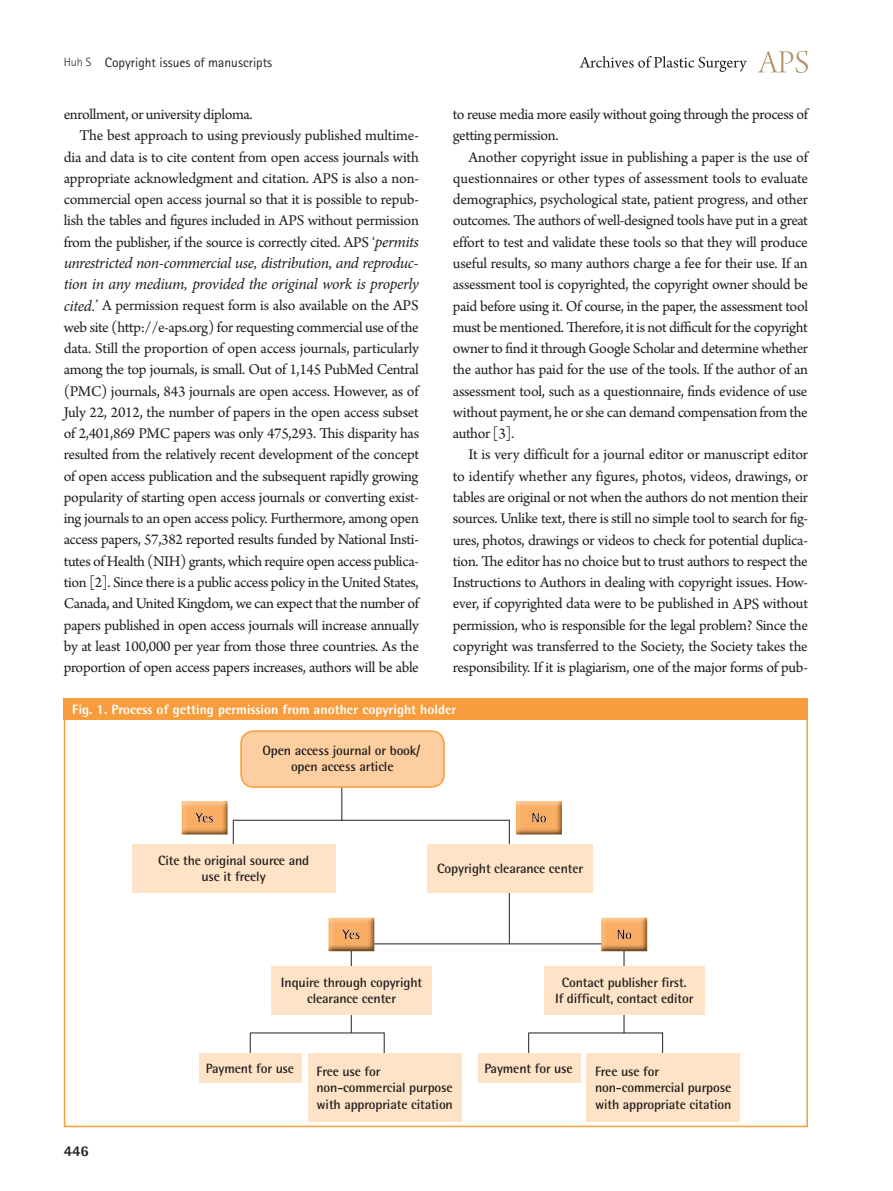
<style>
.page{position:relative;width:893px;height:1191px;background:#fff}
.page>*{position:absolute;margin:0;border:0;box-sizing:border-box;transform-origin:0 0}
.t1{font:15.75px/21.3px "Arno Pro";letter-spacing:-.02em;color:#231f20;text-align:justify}
.t2{font:italic 15.75px/21.3px "Minion Pro";letter-spacing:-.03em;color:#231f20}
.t3{font:800 15px "Rotis Semi Sans Std";color:#231f20}
.t4{font:700 13.5px/16.5px "Rotis Semi Sans Std";letter-spacing:-.01em;color:#231f20;text-align:center}
.t5{font:800 13.5px "Rotis Semi Sans Std";color:#fff}
.t6{font:13.5px "Rotis Sans Serif Std";color:#231f20}
.s1{font-weight:300;font-size:12px}
.s2{font-family:"Minion Pro";font-style:italic}
.s3{font-family:"Minion Pro"}
</style>
<div class="page">
<svg style="left:757px;top:51px;width:51px;height:22px"></svg>
<svg style="left:579px;top:56px;width:168px;height:16px"></svg>
<hr style="left:233px;top:820px;width:1px;height:35px;background:#231f20">
<hr style="left:351px;top:944px;width:1px;height:89px;background:#231f20">
<hr style="left:250px;top:1033px;width:1px;height:35px;background:#231f20">
<hr style="left:528px;top:1033px;width:1px;height:35px;background:#231f20">
<hr style="left:384px;top:1032px;width:1px;height:36px;background:#231f20">
<hr style="left:662px;top:1032px;width:1px;height:36px;background:#231f20">
<hr style="left:624px;top:943px;width:1px;height:90px;background:#231f20">
<hr style="left:509px;top:820px;width:1px;height:123px;background:#231f20">
<hr style="left:341px;top:763px;width:1px;height:57px;background:#231f20">
<hr style="left:233px;top:820px;width:277px;height:1px;background:#231f20">
<hr style="left:351px;top:943px;width:273px;height:1px;background:#231f20">
<hr style="left:250px;top:1032px;width:135px;height:1px;background:#231f20">
<hr style="left:528px;top:1032px;width:135px;height:1px;background:#231f20">
<div style="left:241px;top:731px;width:203px;height:56px;background:#fdcfa0;border-radius:13px"></div>
<div style="left:240px;top:730px;width:205px;height:58px;border:2px solid #f89d3d;border-radius:13px"></div>
<div style="left:132px;top:843px;width:203px;height:49px;background:#fee3c7"></div>
<div style="left:271px;top:966px;width:161px;height:49px;background:#fee3c7"></div>
<div style="left:308px;top:1053px;width:153px;height:68px;background:#fee3c7"></div>
<div style="left:587px;top:1053px;width:153px;height:68px;background:#fee3c7"></div>
<div style="left:200px;top:1053px;width:102px;height:30px;background:#fee3c7"></div>
<div style="left:180px;top:800px;width:51px;height:36px;background:#231f20;opacity:.75"></div>
<div style="left:327px;top:916px;width:51px;height:36px;background:#231f20;opacity:.75"></div>
<div style="left:515px;top:800px;width:49px;height:36px;background:#231f20;opacity:.75"></div>
<div style="left:600px;top:916px;width:49px;height:36px;background:#231f20;opacity:.75"></div>
<div style="left:478px;top:1053px;width:102px;height:30px;background:#fee3c7"></div>
<div style="left:544px;top:966px;width:160px;height:49px;background:#fee3c7"></div>
<div style="left:428px;top:843px;width:165px;height:49px;background:#fee3c7"></div>
<div style="left:64px;top:698px;width:744px;height:21px;background:#f89d3d"></div>
<p class="t6" style="left:64px;top:54px;width:210px"><span class="s1">Huh S</span> Copyright issues of manuscripts</p>
<p class="t1" style="left:64px;top:104px;width:191px">enrollment, or university diploma.</p>
<p class="t1" style="left:79px;top:126px;width:341px">The best approach to using previously published multime-</p>
<p class="t1" style="left:64px;top:147px;width:357px">dia and data is to cite content from open access journals with</p>
<p class="t1" style="left:64px;top:168px;width:357px">appropriate acknowledgment and citation. APS is also a non-</p>
<p class="t1" style="left:64px;top:190px;width:357px">commercial open access journal so that it is possible to repub-</p>
<p class="t1" style="left:64px;top:211px;width:357px">lish the tables and figures included in APS without permission</p>
<p class="t1" style="left:64px;top:232px;width:357px">from the publisher, if the source is correctly cited. APS ‘<span class="s2">permits</span></p>
<p class="t2" style="left:64px;top:252px;width:357px">unrestricted non-commercial use, distribution, and reproduc&shy;tion in any medium, provided the original work is properly</p>
<p class="t1" style="left:64px;top:296px;width:357px"><span class="s2">cited.</span>’ A permission request form is also available on the APS web site (http://e-aps.org) for requesting commercial use of the data. Still the proportion of open access journals, particularly among the top journals, is small. Out of 1,145 PubMed Central (PMC) journals, 843 journals are open access. However, as of July 22, 2012, the number of papers in the open access subset of 2,401,869 PMC papers was only 475,293. This disparity has resulted from the relatively recent development of the concept of open access publication and the subsequent rapidly growing popularity of starting open access journals or converting exist&shy;ing journals to an open access policy. Furthermore, among open access papers, 57,382 reported results funded by National Insti&shy;tutes of Health (NIH) grants, which require open access publica&shy;tion [2]. Since there is a public access policy in the United States, Canada, and United Kingdom, we can expect that the number of papers published in open access journals will increase annually by at least 100,000 per year from those three countries. As the proportion of open access papers increases, authors will be able</p>
<p class="t1" style="left:453px;top:105px;width:357px">to reuse media more easily without going through the process of getting permission.</p>
<p class="t1" style="left:453px;top:147px;width:357px;text-indent:16px">Another copyright issue in publishing a paper is the use of questionnaires or other types of assessment tools to evaluate demographics, psychological state, patient progress, and other outcomes. The authors of well-designed tools have put in a great effort to test and validate these tools so that they will produce useful results, so many authors charge a fee for their use. If an assessment tool is copyrighted, the copyright owner should be paid before using it. Of course, in the paper, the assessment tool must be mentioned. Therefore, it is not difficult for the copyright owner to find it through Google Scholar and determine whether the author has paid for the use of the tools. If the author of an assessment tool, such as a questionnaire, finds evidence of use without payment, he or she can demand compensation from the author [3].</p>
<p class="t1" style="left:453px;top:445px;width:357px;text-indent:16px">It is very difficult for a journal editor or manuscript editor to identify whether any figures, photos, videos, drawings, or tables are original or not when the authors do not mention their sources. Unlike text, there is still no simple tool to search for fig&shy;ures, photos, drawings or videos to check for potential duplica&shy;tion. The editor has no choice but to trust authors to respect the Instructions to Authors in dealing with copyright issues. How&shy;ever, if copyrighted data were to be published in <span class="s3">APS</span> without permission, who is responsible for the legal problem? Since the copyright was transferred to the Society, the Society takes the responsibility. If it is plagiarism, one of the major forms of pub-</p>
<p class="t5" style="left:72px;top:700px;width:386px">Fig. 1. Process of getting permission from another copyright holder</p>
<p class="t4" style="left:263px;top:742px;width:159px">Open access journal or book/ open access article</p>
<p class="t4" style="left:158px;top:851px;width:153px">Cite the original source and use it freely</p>
<p class="t4" style="left:437px;top:860px;width:147px">Copyright clearance center</p>
<p class="t4" style="left:281px;top:973px;width:143px">Inquire through copyright clearance center</p>
<p class="t4" style="left:555px;top:973px;width:140px">Contact publisher first.<br>If difficult, contact editor</p>
<p class="t3" style="left:64px;top:1141px;width:27px">446</p>
<p class="t4" style="left:206px;top:1060px;width:90px">Payment for use</p>
<p class="t4" style="left:484px;top:1060px;width:90px">Payment for use</p>
<p class="t4" style="left:317px;top:1062px;width:138px;text-align:left">Free use for non-commercial purpose with appropriate citation</p>
<p class="t4" style="left:595px;top:1062px;width:138px;text-align:left">Free use for non-commercial purpose with appropriate citation</p>
</div>
